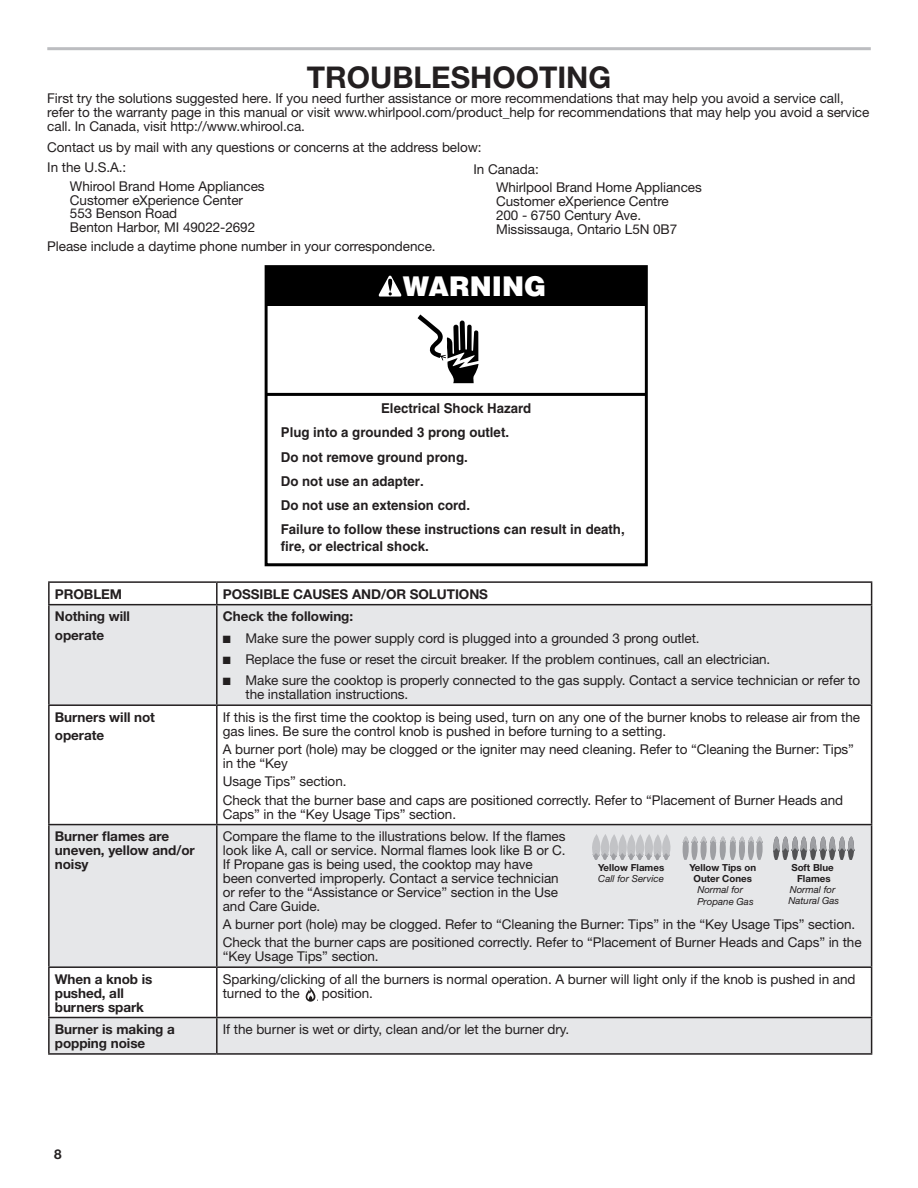
<style>
.page{position:relative;width:918px;height:1188px;background:#fff}
.page>*{position:absolute;margin:0;border:0;box-sizing:border-box;transform-origin:0 0}
.Heading_1_Cook{font:700 30px "Helvetica Neue";color:#231f20}
.t1{font:900 27.15px "Helvetica";color:#fff}
.t2{font:700 13.65px/24.2px "Helvetica";color:#231f20}
.Body{font:13.5px/13.8px "Helvetica Neue";letter-spacing:-.005em;color:#231f20}
.Body_Indent{font:13.5px/13.8px "Helvetica Neue";letter-spacing:-.005em;color:#231f20}
.Body_Bold{font:700 13.5px/13.8px "Helvetica Neue";letter-spacing:-.005em;color:#231f20}
.Body-2{font:700 13.5px "Helvetica Neue";letter-spacing:-.005em;color:#231f20}
.Custom_List{font:13.5px "Helvetica Neue";color:#231f20}
.t3{font:italic 9.75px/11.1px "Helvetica Neue LT Std";color:#211d1e}
.t4{font:700 9.75px/11.2px "Helvetica Neue LT Std";color:#211d1e;text-align:center}
.s1{font-weight:700;font-style:normal}
.s2{font-weight:400;font-style:italic}
</style>
<div class="page">
<hr style="left:47px;top:47px;width:824px;height:3px;background:#bcbdc0">
<svg style="left:418px;top:314px;width:61px;height:69px"></svg>
<div style="left:266px;top:267px;width:380px;height:39px;background:#000"></div>
<hr style="left:266px;top:393px;width:380px;height:3px;background:#000">
<svg style="left:378px;top:276px;width:24px;height:21px"></svg>
<div style="left:265px;top:265px;width:383px;height:301px;border:3px solid #000"></div>
<svg style="left:50px;top:605px;width:821px;height:448px;fill:#e6e7e9"></svg>
<hr style="left:48px;top:581px;width:169px;height:2px;background:#231f20">
<hr style="left:48px;top:583px;width:2px;height:21px;background:#231f20">
<hr style="left:217px;top:581px;width:655px;height:2px;background:#231f20">
<hr style="left:216px;top:583px;width:2px;height:21px;background:#231f20">
<svg style="left:871px;top:583px;width:1px;height:21px"></svg>
<hr style="left:48px;top:604px;width:169px;height:1px;background:#231f20">
<hr style="left:48px;top:605px;width:2px;height:99px;background:#231f20">
<hr style="left:217px;top:604px;width:655px;height:1px;background:#231f20">
<hr style="left:216px;top:605px;width:2px;height:99px;background:#231f20">
<hr style="left:871px;top:605px;width:1px;height:99px;background:#231f20">
<hr style="left:48px;top:704px;width:169px;height:2px;background:#231f20">
<hr style="left:48px;top:706px;width:2px;height:118px;background:#231f20">
<hr style="left:217px;top:704px;width:655px;height:2px;background:#231f20">
<hr style="left:216px;top:706px;width:2px;height:118px;background:#231f20">
<hr style="left:871px;top:706px;width:1px;height:118px;background:#231f20">
<hr style="left:48px;top:824px;width:169px;height:1px;background:#231f20">
<hr style="left:48px;top:825px;width:2px;height:141px;background:#231f20">
<hr style="left:217px;top:824px;width:655px;height:1px;background:#231f20">
<hr style="left:216px;top:825px;width:2px;height:141px;background:#231f20">
<hr style="left:871px;top:825px;width:1px;height:141px;background:#231f20">
<hr style="left:48px;top:966px;width:169px;height:2px;background:#231f20">
<hr style="left:48px;top:968px;width:2px;height:49px;background:#231f20">
<hr style="left:217px;top:966px;width:655px;height:2px;background:#231f20">
<hr style="left:216px;top:968px;width:2px;height:49px;background:#231f20">
<hr style="left:871px;top:968px;width:1px;height:49px;background:#231f20">
<hr style="left:48px;top:1017px;width:169px;height:1px;background:#231f20">
<hr style="left:48px;top:1018px;width:2px;height:35px;background:#231f20">
<hr style="left:217px;top:1017px;width:655px;height:1px;background:#231f20">
<hr style="left:216px;top:1018px;width:2px;height:35px;background:#231f20">
<hr style="left:871px;top:1018px;width:1px;height:35px;background:#231f20">
<hr style="left:48px;top:1053px;width:169px;height:2px;background:#231f20">
<hr style="left:217px;top:1053px;width:655px;height:2px;background:#231f20">
<svg style="left:306px;top:987px;width:9px;height:15px"></svg>
<svg style="left:587px;top:834px;width:88px;height:26px;background:#cccdd0"></svg>
<svg style="left:682px;top:837px;width:81px;height:23px;background:#c0c1c4"></svg>
<svg style="left:773px;top:837px;width:81px;height:23px;background:#a7a8ab"></svg>
<h1 class="Heading_1_Cook" style="left:307px;top:59px;width:306px">TROUBLESHOOTING</h1>
<p class="Body" style="left:47px;top:91px;width:824px">First try the solutions suggested here. If you need further assistance or more recommendations that may help you avoid a service call, refer to the warranty page in this manual or visit www.whirlpool.com/product_help for recommendations that may help you avoid a service call. In Canada, visit http://www.whirool.ca.</p>
<p class="Body" style="left:47px;top:140px;width:436px">Contact us by mail with any questions or concerns at the address below:</p>
<p class="Body" style="left:47px;top:160px;width:80px">In the U.S.A.:</p>
<p class="Body_Indent" style="left:70px;top:179px;width:196px">Whirool Brand Home Appliances<br>Customer eXperience Center<br>553 Benson Road<br>Benton Harbor, MI 49022-2692</p>
<p class="Body" style="left:47px;top:239px;width:390px">Please include a daytime phone number in your correspondence.</p>
<p class="Custom_List" style="left:473px;top:161px;width:67px">In Canada:</p>
<p class="Body_Indent" style="left:496px;top:180px;width:207px">Whirlpool Brand Home Appliances<br>Customer eXperience Centre<br>200 - 6750 Century Ave.<br>Mississauga, Ontario L5N 0B7</p>
<p class="t1" style="left:403px;top:268px;width:145px">WARNING</p>
<p class="t2" style="left:281px;top:396px;width:345px;text-indent:100px">Electrical Shock Hazard<br>Plug into a grounded 3 prong outlet.<br>Do not remove ground prong.<br>Do not use an adapter.<br>Do not use an extension cord.<br>Failure to follow these instructions can result in death,</p>
<p class="t2" style="left:281px;top:534px;width:150px">fire, or electrical shock.</p>
<p class="Body_Bold" style="left:55px;top:587px;width:69px">PROBLEM</p>
<p class="Body-2" style="left:223px;top:586px;width:267px">POSSIBLE CAUSES AND/OR SOLUTIONS</p>
<p class="Body_Bold" style="left:55px;top:609px;width:77px">Nothing will</p>
<p class="Body_Bold" style="left:55px;top:628px;width:51px">operate</p>
<p class="Body-2" style="left:223px;top:608px;width:132px">Check the following:</p>
<p class="Body" style="left:223px;top:631px;width:478px">■ Make sure the power supply cord is plugged into a grounded 3 prong outlet.</p>
<p class="Body" style="left:223px;top:652px;width:549px">■ Replace the fuse or reset the circuit breaker. If the problem continues, call an electrician.</p>
<p class="Body" style="left:245px;top:673px;width:616px;text-indent:-23px">■ Make sure the cooktop is properly connected to the gas supply. Contact a service technician or refer to the installation instructions.</p>
<p class="Body_Bold" style="left:55px;top:710px;width:102px">Burners will not</p>
<p class="Body_Bold" style="left:55px;top:728px;width:51px">operate</p>
<p class="Body" style="left:223px;top:710px;width:639px">If this is the first time the cooktop is being used, turn on any one of the burner knobs to release air from the gas lines. Be sure the control knob is pushed in before turning to a setting.</p>
<p class="Body" style="left:223px;top:742px;width:633px">A burner port (hole) may be clogged or the igniter may need cleaning. Refer to “Cleaning the Burner: Tips” in the “Key</p>
<p class="Body" style="left:223px;top:774px;width:125px">Usage Tips” section.</p>
<p class="Body" style="left:223px;top:793px;width:622px">Check that the burner base and caps are positioned correctly. Refer to “Placement of Burner Heads and<br>Caps” in the “Key Usage Tips” section.</p>
<p class="Body_Bold" style="left:55px;top:829px;width:141px">Burner flames are uneven, yellow and/or noisy</p>
<p class="Body" style="left:223px;top:829px;width:344px">Compare the flame to the illustrations below. If the flames look like A, call or service. Normal flames look like B or C.<br>If Propane gas is being used, the cooktop may have been converted improperly. Contact a service technician or refer to the “Assistance or Service” section in the Use and Care Guide.</p>
<p class="Body" style="left:223px;top:917px;width:634px">A burner port (hole) may be clogged. Refer to “Cleaning the Burner: Tips” in the “Key Usage Tips” section.</p>
<p class="Body" style="left:223px;top:935px;width:640px">Check that the burner caps are positioned correctly. Refer to “Placement of Burner Heads and Caps” in the “Key Usage Tips” section.</p>
<p class="Body_Bold" style="left:55px;top:972px;width:99px">When a knob is pushed, all burners spark</p>
<p class="Body" style="left:223px;top:972px;width:634px">Sparking/clicking of all the burners is normal operation. A burner will light only if the knob is pushed in and turned to the</p>
<p class="t3" style="left:598px;top:862px;width:68px"><span class="s1">Yellow Flames<br></span>Call for Service</p>
<p class="t4" style="left:689px;top:862px;width:68px">Yellow Tips on<br>Outer Cones<br><span class="s2">Normal for<br>Propane Gas</span></p>
<p class="t3" style="left:789px;top:862px;width:52px;text-align:center"><span class="s1">Soft Blue<br>Flames<br></span>Normal for<br>Natural Gas</p>
<p class="Body" style="left:322px;top:986px;width:53px">position.</p>
<p class="Body" style="left:317px;top:989px;width:5px">.</p>
<p class="Body_Bold" style="left:55px;top:1022px;width:122px">Burner is making a popping noise</p>
<p class="Body" style="left:223px;top:1022px;width:348px">If the burner is wet or dirty, clean and/or let the burner dry.</p>
<p class="Body_Bold" style="left:54px;top:1147px;width:9px">8</p>
</div>
